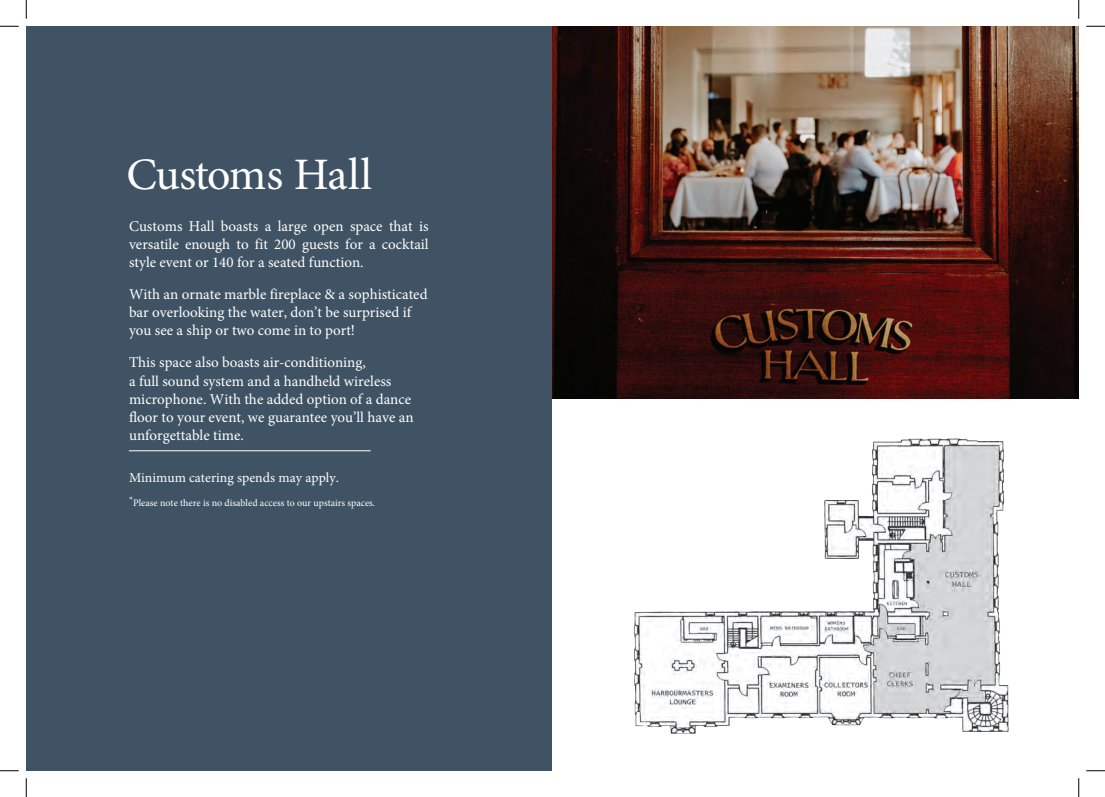
<style>
.page{position:relative;width:1105px;height:797px;background:#fff}
.page>*{position:absolute;margin:0;border:0;box-sizing:border-box;transform-origin:0 0}
.t1{font:45px "Minion Pro";letter-spacing:-.035em;color:#fff}
.t2{font:15px/18px "Minion Pro";color:#fff}
.t3{font:13.75px "Minion Pro";color:#fff}
.t4{font:10px "Minion Pro";color:#fff}
</style>
<div class="page">
<div style="left:26px;top:26px;width:526px;height:744px;background:#405364"></div>
<img style="left:633px;top:438px;width:376px;height:296px">
<hr style="left:129px;top:450px;width:242px;height:1px;background:#fff">
<img style="left:552px;top:26px;width:527px;height:372px">
<svg style="left:0;top:25px;width:19px;height:2px"></svg>
<svg style="left:1086px;top:25px;width:19px;height:2px"></svg>
<svg style="left:0;top:770px;width:19px;height:1px"></svg>
<svg style="left:1086px;top:770px;width:19px;height:1px"></svg>
<svg style="left:25px;top:0;width:2px;height:19px"></svg>
<svg style="left:25px;top:778px;width:2px;height:19px"></svg>
<svg style="left:1078px;top:0;width:1px;height:19px"></svg>
<svg style="left:1078px;top:778px;width:1px;height:19px"></svg>
<h1 class="t1" style="left:127px;top:145px;width:247px">Customs Hall</h1>
<p class="t2" style="left:129px;top:217px;width:301px;text-align:justify">Customs Hall boasts a large open space that is versatile enough to fit 200 guests for a cocktail style event or 140 for a seated function.</p>
<p class="t2" style="left:129px;top:285px;width:300px">With an ornate marble fireplace &amp; a sophisticated bar overlooking the water, don’t be surprised if you see a ship or two come in to port!</p>
<p class="t2" style="left:129px;top:354px;width:286px">This space also boasts air-conditioning,<br>a full sound system and a handheld wireless microphone. With the added option of a dance floor to your event, we guarantee you’ll have an unforgettable time.</p>
<p class="t3" style="left:129px;top:468px;width:211px">Minimum catering spends may apply.</p>
<p class="t4" style="left:129px;top:496px;width:248px">*Please note there is no disabled access to our upstairs spaces.</p>
</div>
